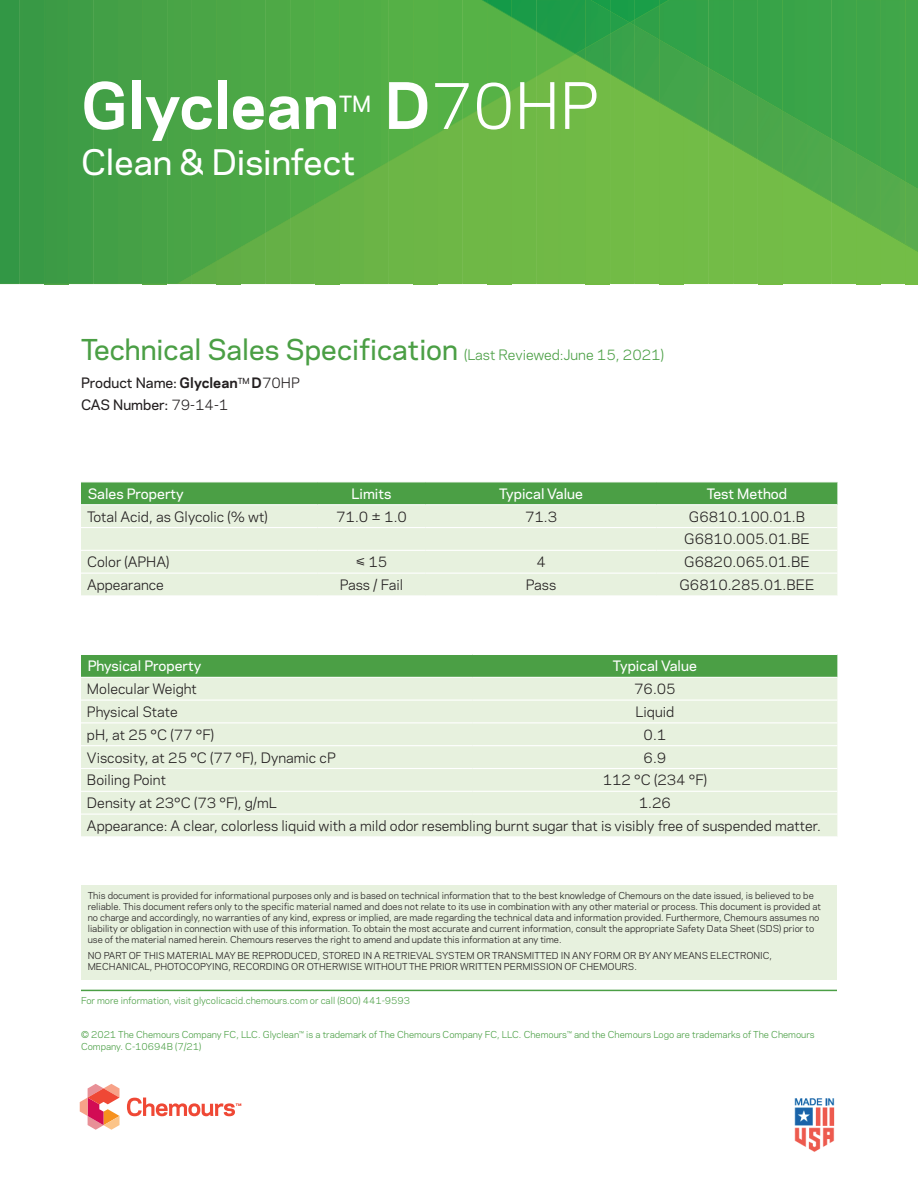
<style>
.page{position:relative;width:918px;height:1188px;background:#fff}
.page>*{position:absolute;margin:0;border:0;box-sizing:border-box;transform-origin:0 0}
.t1{font:700 60px "Chemours Sans";color:#fff}
.t2{font:60px "Chemours Sans";color:#fff}
.t3{font:500 33px "Chemours Sans";color:#fff}
.t4{font:500 27px "Chemours Sans";color:#4b9f45}
.t5{font:500 21px "Chemours Sans";color:#fff}
.t6{font:13.5px/22.8px "Chemours Sans";color:#231f20;text-align:center}
.t7{font:500 13.5px "Chemours Sans";color:#fff}
.t8{font:500 13.5px/21.6px "Chemours Sans";color:#231f20}
.t9{font:9px/10.8px "Chemours Sans";color:#231f20}
.t10{font:9px/12px "Chemours Sans";color:#4b9f45}
.s1{font-weight:700}
.s2{font-weight:400;font-size:13.5px}
.s3{font-weight:400}
</style>
<div class="page">
<div style="left:0;top:0;width:20px;height:284px;background:#329745"></div>
<div style="left:20px;top:0;width:24px;height:284px;background:#389945"></div>
<div style="left:44px;top:0;width:25px;height:284px;background:#3c9a45"></div>
<div style="left:69px;top:0;width:24px;height:284px;background:#3e9d46"></div>
<div style="left:93px;top:0;width:25px;height:284px;background:#429f46"></div>
<div style="left:118px;top:0;width:25px;height:284px;background:#45a046"></div>
<div style="left:143px;top:0;width:24px;height:284px;background:#47a246"></div>
<svg style="left:167px;top:0;width:751px;height:284px;background:#58af47"></svg>
<img style="left:586px;top:34px;width:24px;height:14px">
<img style="left:610px;top:22px;width:20px;height:12px">
<div style="left:81px;top:483px;width:756px;height:21px;background:#4b9f45"></div>
<div style="left:81px;top:505px;width:756px;height:90px;background:#e7f1de"></div>
<hr style="left:81px;top:527px;width:237px;height:1px;background:#fff">
<hr style="left:318px;top:527px;width:108px;height:1px;background:#fff">
<hr style="left:426px;top:527px;width:231px;height:1px;background:#fff">
<hr style="left:657px;top:527px;width:180px;height:1px;background:#fff">
<hr style="left:81px;top:550px;width:237px;height:1px;background:#fff">
<hr style="left:318px;top:550px;width:108px;height:1px;background:#fff">
<hr style="left:426px;top:550px;width:231px;height:1px;background:#fff">
<hr style="left:657px;top:550px;width:180px;height:1px;background:#fff">
<hr style="left:81px;top:573px;width:237px;height:1px;background:#fff">
<hr style="left:318px;top:573px;width:108px;height:1px;background:#fff">
<hr style="left:426px;top:573px;width:231px;height:1px;background:#fff">
<hr style="left:657px;top:573px;width:180px;height:1px;background:#fff">
<div style="left:81px;top:655px;width:756px;height:22px;background:#4b9f45"></div>
<div style="left:81px;top:678px;width:756px;height:158px;background:#e7f1de"></div>
<hr style="left:81px;top:700px;width:391px;height:1px;background:#fff">
<hr style="left:472px;top:700px;width:365px;height:1px;background:#fff">
<hr style="left:81px;top:722px;width:391px;height:1px;background:#fff">
<hr style="left:472px;top:722px;width:365px;height:1px;background:#fff">
<hr style="left:81px;top:745px;width:391px;height:1px;background:#fff">
<hr style="left:472px;top:745px;width:365px;height:1px;background:#fff">
<hr style="left:81px;top:768px;width:391px;height:1px;background:#fff">
<hr style="left:472px;top:768px;width:365px;height:1px;background:#fff">
<hr style="left:81px;top:791px;width:391px;height:1px;background:#fff">
<hr style="left:472px;top:791px;width:365px;height:1px;background:#fff">
<hr style="left:81px;top:814px;width:391px;height:1px;background:#fff">
<hr style="left:472px;top:814px;width:365px;height:1px;background:#fff">
<svg style="left:80px;top:1084px;width:40px;height:46px"></svg>
<svg style="left:127px;top:1098px;width:114px;height:18px"></svg>
<img style="left:794px;top:1098px;width:41px;height:54px">
<hr style="left:81px;top:990px;width:756px;height:1px;background:#4b9f45">
<div style="left:81px;top:885px;width:756px;height:95px;background:#e7f1de"></div>
<h1 class="t1" style="left:81px;top:61px;width:260px">Glyclean</h1>
<h3 class="t5" style="left:339px;top:89px;width:34px">TM</h3>
<h2 class="t3" style="left:81px;top:138px;width:276px">Clean &amp; Disinfect</h2>
<h1 class="t2" style="left:385px;top:61px;width:216px"><span class="s1">D</span>70HP</h1>
<h3 class="t4" style="left:81px;top:330px;width:584px">Technical Sales Specification <span class="s2">(Last Reviewed:June 15, 2021)</span></h3>
<h3 class="t8" style="left:81px;top:371px;width:220px">Product Name: <span class="s1">Glyclean</span><sup>TM</sup> <span class="s1">D</span><span class="s3">70HP<br></span>CAS Number: <span class="s3">79-14-1</span></h3>
<h3 class="t7" style="left:88px;top:483px;width:98px">Sales Property</h3>
<h3 class="t7" style="left:352px;top:483px;width:41px">Limits</h3>
<h3 class="t7" style="left:499px;top:483px;width:85px">Typical Value</h3>
<h3 class="t7" style="left:707px;top:483px;width:82px">Test Method</h3>
<h3 class="t6" style="left:87px;top:504px;width:182px">Total Acid, as Glycolic (% wt)</h3>
<h3 class="t6" style="left:336px;top:504px;width:72px">71.0 ± 1.0</h3>
<h3 class="t6" style="left:525px;top:504px;width:34px">71.3</h3>
<h3 class="t6" style="left:684px;top:504px;width:127px">G6810.100.01.B<br>G6810.005.01.BE</h3>
<h3 class="t6" style="left:87px;top:550px;width:84px">Color (APHA)</h3>
<h3 class="t6" style="left:356px;top:550px;width:33px">≤ 15</h3>
<h3 class="t6" style="left:536px;top:550px;width:11px">4</h3>
<h3 class="t6" style="left:684px;top:550px;width:127px">G6820.065.01.BE</h3>
<h3 class="t6" style="left:87px;top:573px;width:78px">Appearance</h3>
<h3 class="t6" style="left:340px;top:573px;width:65px">Pass / Fail</h3>
<h3 class="t6" style="left:526px;top:573px;width:32px">Pass</h3>
<h3 class="t6" style="left:680px;top:573px;width:136px">G6810.285.01.BEE</h3>
<h3 class="t7" style="left:88px;top:656px;width:115px">Physical Property</h3>
<h3 class="t7" style="left:613px;top:656px;width:85px">Typical Value</h3>
<h3 class="t6" style="left:87px;top:677px;width:111px">Molecular Weight</h3>
<h3 class="t6" style="left:634px;top:677px;width:43px">76.05</h3>
<h3 class="t6" style="left:87px;top:700px;width:92px">Physical State</h3>
<h3 class="t6" style="left:636px;top:700px;width:40px">Liquid</h3>
<h3 class="t6" style="left:87px;top:722px;width:129px">pH, at 25 °C (77 °F)</h3>
<h3 class="t6" style="left:644px;top:722px;width:24px">0.1</h3>
<h3 class="t6" style="left:87px;top:745px;width:250px">Viscosity, at 25 °C (77 °F), Dynamic cP</h3>
<h3 class="t6" style="left:644px;top:745px;width:24px">6.9</h3>
<h3 class="t6" style="left:87px;top:768px;width:81px">Boiling Point</h3>
<h3 class="t6" style="left:603px;top:768px;width:106px">112 °C (234 °F)</h3>
<h3 class="t6" style="left:87px;top:791px;width:191px">Density at 23°C (73 °F), g/mL</h3>
<h3 class="t6" style="left:87px;top:791px;width:736px;text-align:left;text-indent:552px">1.26<br>Appearance: A clear, colorless liquid with a mild odor resembling burnt sugar that is visibly free of suspended matter.</h3>
<p class="t9" style="left:88px;top:890px;width:735px">This document is provided for informational purposes only and is based on technical information that to the best knowledge of Chemours on the date issued, is believed to be reliable. This document refers only to the specific material named and does not relate to its use in combination with any other material or process. This document is provided at no charge and accordingly, no warranties of any kind, express or implied, are made regarding the technical data and information provided. Furthermore, Chemours assumes no liability or obligation in connection with use of this information. To obtain the most accurate and current information, consult the appropriate Safety Data Sheet (SDS) prior to use of the material named herein. Chemours reserves the right to amend and update this information at any time.</p>
<p class="t9" style="left:88px;top:950px;width:686px">NO PART OF THIS MATERIAL MAY BE REPRODUCED, STORED IN A RETRIEVAL SYSTEM OR TRANSMITTED IN ANY FORM OR BY ANY MEANS ELECTRONIC,<br>MECHANICAL, PHOTOCOPYING, RECORDING OR OTHERWISE WITHOUT THE PRIOR WRITTEN PERMISSION OF CHEMOURS.</p>
<p class="t10" style="left:81px;top:994px;width:331px">For more information, visit glycolicacid.chemours.com or call (800) 441-9593</p>
<p class="t10" style="left:81px;top:1028px;width:735px">© 2021 The Chemours Company FC, LLC. Glyclean™ is a trademark of The Chemours Company FC, LLC. Chemours™ and the Chemours Logo are trademarks of The Chemours<br>Company. C-10694B (7/21)</p>
</div>
